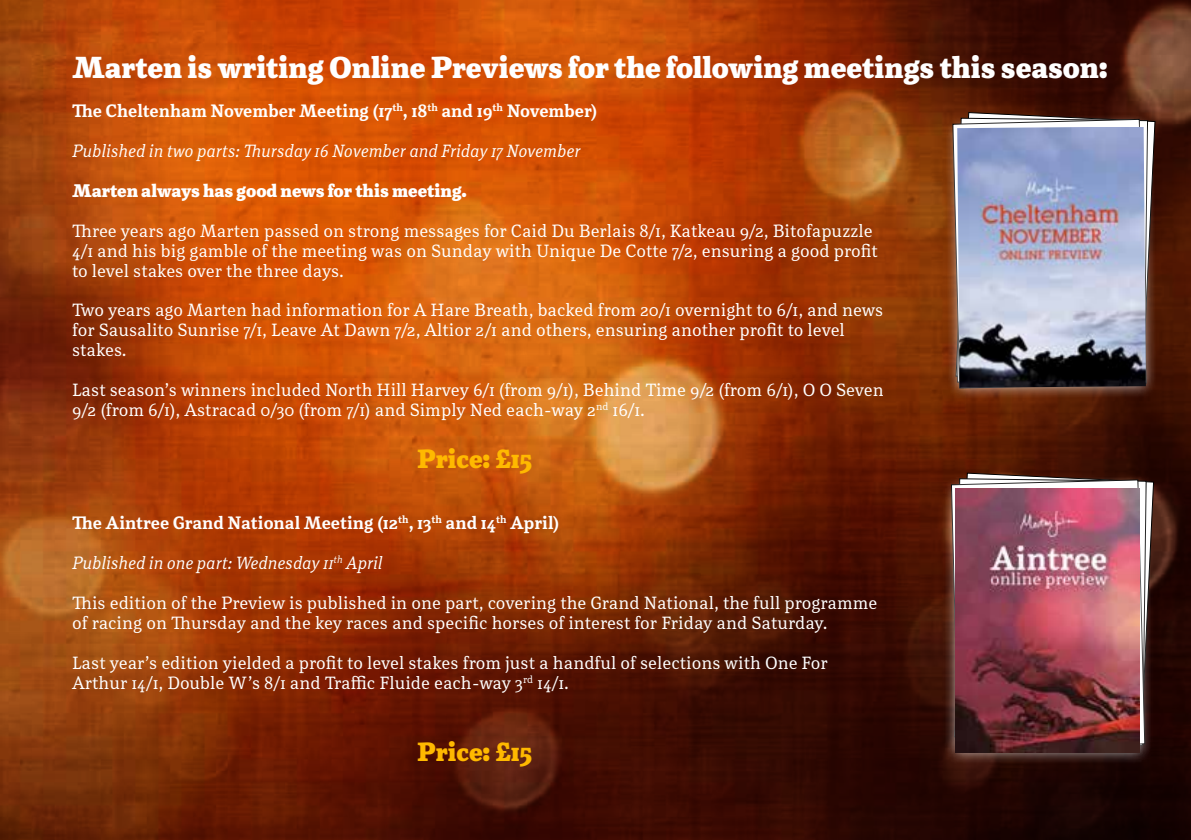
<style>
.page{position:relative;width:1191px;height:840px;background:#fff}
.page>*{position:absolute;margin:0;border:0;box-sizing:border-box;transform-origin:0 0}
.t1{font:900 30px "Rail";color:#fff}
.t2{font:900 26px "Rail";color:#ffb900}
.t3{font:18px/19.8px "Rail";color:#fff}
.t4{font:700 18px "Rail";color:#fff}
.t5{font:italic 18px "Rail";color:#fff}
.t6{font:900 18px "Rail";letter-spacing:-.005em;color:#fff}
</style>
<div class="page">
<img style="left:0;top:0;width:1191px;height:839px">
<div style="left:942px;top:474px;width:210px;height:290px;background:#fff;opacity:.75"></div>
<img style="left:955px;top:488px;width:184px;height:263px">
<svg style="left:944px;top:113px;width:215px;height:287px"></svg>
<img style="left:957px;top:126px;width:188px;height:261px">
<h1 class="t1" style="left:72px;top:46px;width:1037px">Marten is writing Online Previews for the following meetings this season:</h1>
<p class="t4" style="left:72px;top:99px;width:527px">The Cheltenham November Meeting (17<sup>th</sup>, 18<sup>th</sup> and 19<sup>th</sup> November)</p>
<p class="t5" style="left:72px;top:140px;width:510px">Published in two parts: Thursday 16 November and Friday 17 November</p>
<p class="t6" style="left:72px;top:178px;width:396px">Marten always has good news for this meeting.</p>
<p class="t3" style="left:72px;top:220px;width:807px">Three years ago Marten passed on strong messages for Caid Du Berlais 8/1, Katkeau 9/2, Bitofapuzzle<br>4/1 and his big gamble of the meeting was on Sunday with Unique De Cotte 7/2, ensuring a good profit to level stakes over the three days.</p>
<p class="t3" style="left:72px;top:300px;width:813px">Two years ago Marten had information for A Hare Breath, backed from 20/1 overnight to 6/1, and news for Sausalito Sunrise 7/1, Leave At Dawn 7/2, Altior 2/1 and others, ensuring another profit to level stakes.</p>
<p class="t3" style="left:72px;top:379px;width:813px">Last season’s winners included North Hill Harvey 6/1 (from 9/1), Behind Time 9/2 (from 6/1), O O Seven<br>9/2 (from 6/1), Astracad 0/30 (from 7/1) and Simply Ned each-way 2<sup>nd</sup> 16/1.</p>
<h2 class="t2" style="left:417px;top:440px;width:117px">Price: £15</h2>
<p class="t4" style="left:72px;top:511px;width:489px">The Aintree Grand National Meeting (12<sup>th</sup>, 13<sup>th</sup> and 14<sup>th</sup> April)</p>
<p class="t5" style="left:72px;top:551px;width:312px">Published in one part: Wednesday 11<sup>th</sup> April</p>
<p class="t3" style="left:72px;top:592px;width:807px">This edition of the Preview is published in one part, covering the Grand National, the full programme of racing on Thursday and the key races and specific horses of interest for Friday and Saturday.</p>
<p class="t3" style="left:72px;top:652px;width:757px">Last year’s edition yielded a profit to level stakes from just a handful of selections with One For<br>Arthur 14/1, Double W’s 8/1 and Traffic Fluide each-way 3<sup>rd</sup> 14/1.</p>
<h2 class="t2" style="left:417px;top:733px;width:117px">Price: £15</h2>
</div>
